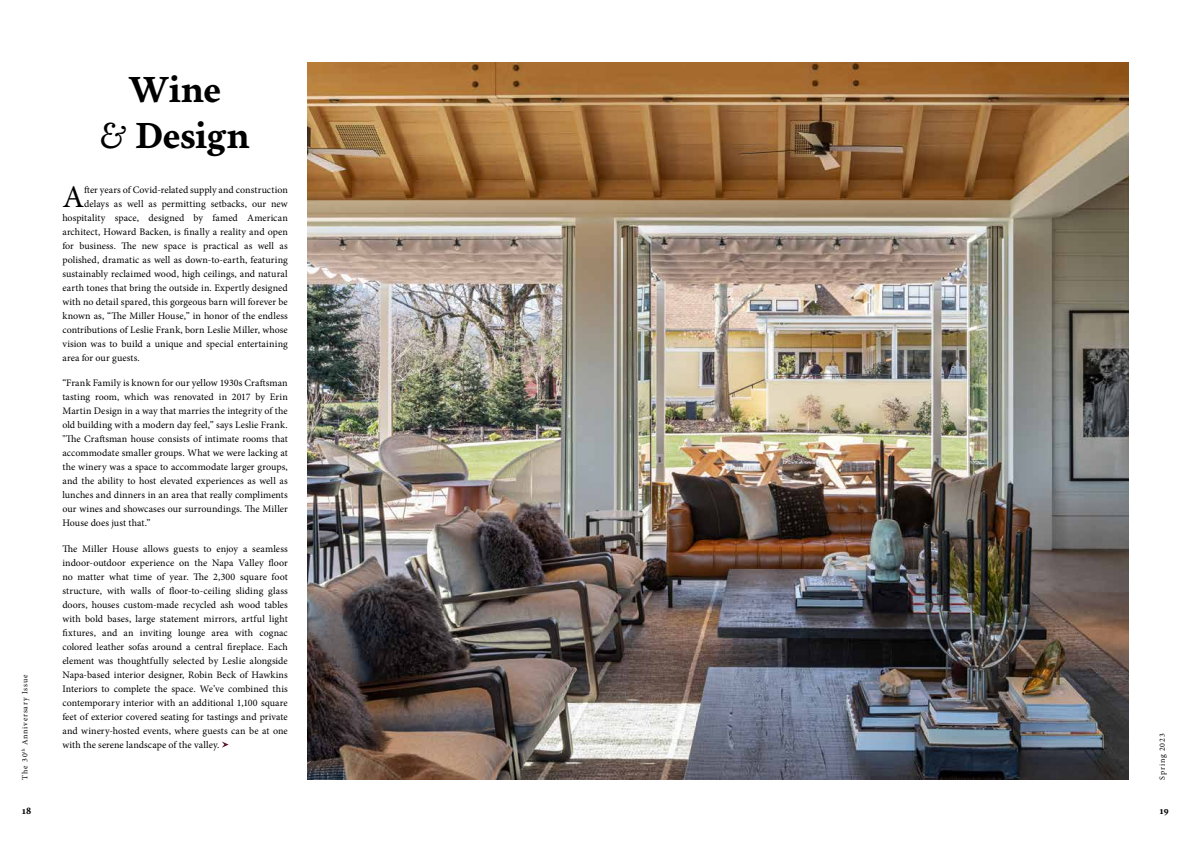
<style>
.page{position:relative;width:1191px;height:842px;background:#fff}
.page>*{position:absolute;margin:0;border:0;box-sizing:border-box;transform-origin:0 0}
.t1{font:700 35.7px/46px "Garvis Pro";letter-spacing:-.01em;color:#000;text-align:center}
.t2{font:31.5px "Minion Pro";color:#000}
.t3{font:10px/14px "Minion Pro";letter-spacing:.005em;color:#000;text-align:justify}
.t4{font:700 9px "Garvis Pro";color:#000}
.t5{font:8px "Minion Pro";letter-spacing:.1em;color:#000}
.s1{font-weight:400;font-style:italic}
</style>
<div class="page">
<img style="left:308px;top:62px;width:820px;height:718px">
<svg style="left:222px;top:741px;width:7px;height:7px"></svg>
<p class="t5" style="left:19px;top:780px;width:106px;rotate:-90deg">The 30<sup>th</sup> Anniversary Issue</p>
<h1 class="t1" style="left:100px;top:65px;width:151px">Wine<br><span class="s1">&amp;</span> Design</h1>
<h2 class="t2" style="left:62px;top:176px;width:23px">A</h2>
<p class="t3" style="left:84px;top:183px;width:205px">fter years of Covid-related supply and construction</p>
<p class="t3" style="left:84px;top:197px;width:205px">delays as well as permitting setbacks, our new</p>
<p class="t3" style="left:62px;top:211px;width:227px">hospitality space, designed by famed American</p>
<p class="t3" style="left:62px;top:225px;width:227px">architect, Howard Backen, is finally a reality and open</p>
<p class="t3" style="left:62px;top:239px;width:227px">for business. The new space is practical as well as</p>
<p class="t3" style="left:62px;top:253px;width:227px">polished, dramatic as well as down-to-earth, featuring</p>
<p class="t3" style="left:62px;top:267px;width:227px">sustainably reclaimed wood, high ceilings, and natural</p>
<p class="t3" style="left:62px;top:281px;width:227px">earth tones that bring the outside in. Expertly designed</p>
<p class="t3" style="left:62px;top:295px;width:227px">with no detail spared, this gorgeous barn will forever be</p>
<p class="t3" style="left:62px;top:309px;width:227px">known as, “The Miller House,” in honor of the endless</p>
<p class="t3" style="left:62px;top:323px;width:227px">contributions of Leslie Frank, born Leslie Miller, whose</p>
<p class="t3" style="left:62px;top:337px;width:227px">vision was to build a unique and special entertaining</p>
<p class="t3" style="left:62px;top:351px;width:79px">area for our guests.</p>
<p class="t3" style="left:62px;top:376px;width:227px">“Frank Family is known for our yellow 1930s Craftsman tasting room, which was renovated in 2017 by Erin Martin Design in a way that marries the integrity of the old building with a modern day feel,” says Leslie Frank. "The Craftsman house consists of intimate rooms that accommodate smaller groups. What we were lacking at the winery was a space to accommodate larger groups, and the ability to host elevated experiences as well as lunches and dinners in an area that really compliments our wines and showcases our surroundings. The Miller House does just that.”</p>
<p class="t3" style="left:62px;top:541px;width:227px">The Miller House allows guests to enjoy a seamless indoor-outdoor experience on the Napa Valley floor no matter what time of year. The 2,300 square foot structure, with walls of floor-to-ceiling sliding glass doors, houses custom-made recycled ash wood tables with bold bases, large statement mirrors, artful light fixtures, and an inviting lounge area with cognac colored leather sofas around a central fireplace. Each element was thoughtfully selected by Leslie alongside Napa-based interior designer, Robin Beck of Hawkins Interiors to complete the space. We’ve combined this contemporary interior with an additional 1,100 square feet of exterior covered seating for tastings and private and winery-hosted events, where guests can be at one with the serene landscape of the valley.</p>
<p class="t5" style="left:1157px;top:780px;width:48px;rotate:-90deg">Spring 2023</p>
<p class="t4" style="left:22px;top:804px;width:11px">18</p>
<p class="t4" style="left:1159px;top:804px;width:10px">19</p>
</div>
